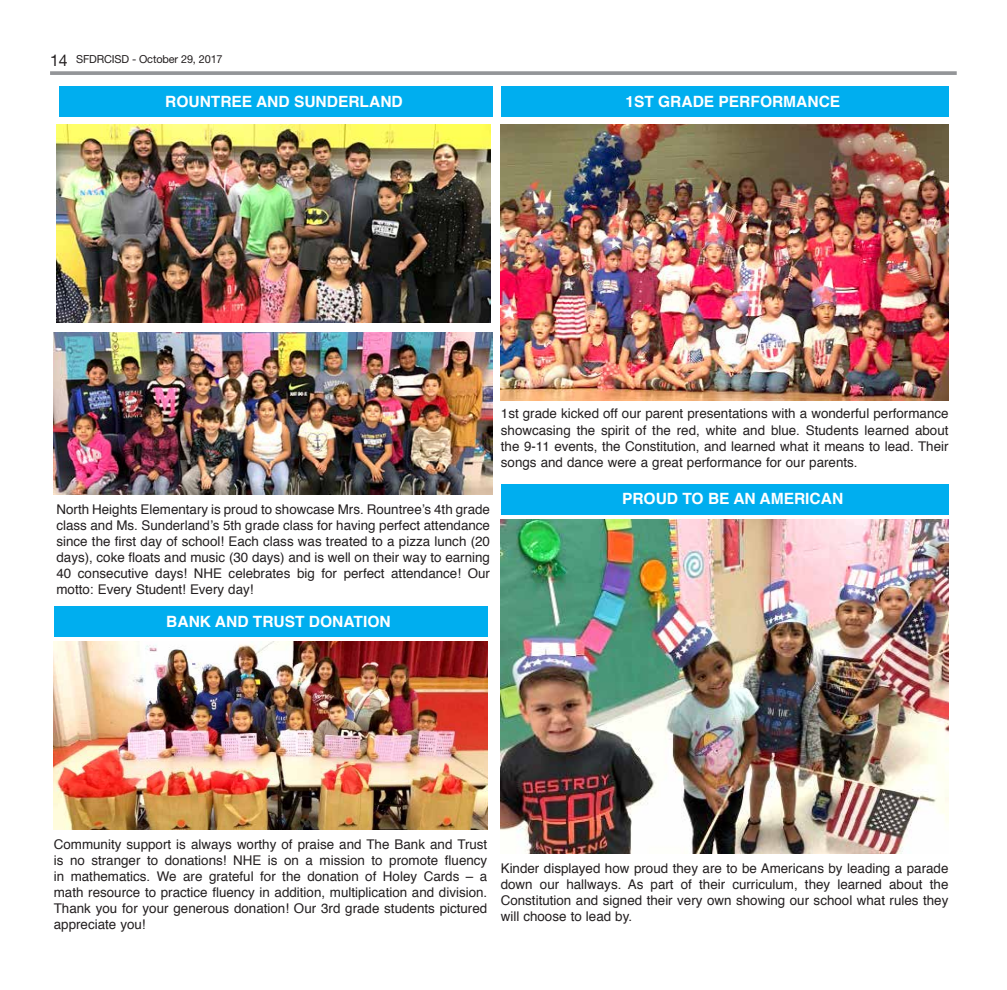
<style>
.page{position:relative;width:1007px;height:990px;background:#fff}
.page>*{position:absolute;margin:0;border:0;box-sizing:border-box;transform-origin:0 0}
.t1{font:700 15.5px "Helvetica";color:#fff}
.t2{font:13.38px/16px "Helvetica";color:#231f20;text-align:justify}
.t3{font:11px "Helvetica Neue";letter-spacing:-.01em;color:#231f20}
.s1{font-size:16px}
</style>
<div class="page">
<svg style="left:50px;top:71px;width:906px;height:4px;background:#9b9d9f"></svg>
<div style="left:59px;top:86px;width:433px;height:31px;background:#00aeef"></div>
<div style="left:501px;top:86px;width:447px;height:31px;background:#00aeef"></div>
<div style="left:54px;top:606px;width:433px;height:31px;background:#00aeef"></div>
<div style="left:500px;top:484px;width:448px;height:31px;background:#00aeef"></div>
<img style="left:57px;top:125px;width:433px;height:198px">
<img style="left:54px;top:642px;width:433px;height:188px">
<img style="left:54px;top:332px;width:438px;height:163px">
<img style="left:500px;top:125px;width:448px;height:276px">
<img style="left:500px;top:520px;width:448px;height:334px">
<p class="t3" style="left:50px;top:53px;width:174px"><span class="s1">14</span> SFDRCISD - October 29, 2017</p>
<p class="t1" style="left:165px;top:91px;width:239px">ROUNTREE AND SUNDERLAND</p>
<p class="t1" style="left:625px;top:91px;width:216px">1ST GRADE PERFORMANCE</p>
<p class="t2" style="left:56px;top:502px;width:435px">North Heights Elementary is proud to showcase Mrs. Rountree’s 4th grade class and Ms. Sunderland’s 5th grade class for having perfect attendance since the first day of school! Each class was treated to a pizza lunch (20 days), coke floats and music (30 days) and is well on their way to earning 40 consecutive days! NHE celebrates big for perfect attendance! Our motto: Every Student! Every day!</p>
<p class="t1" style="left:166px;top:611px;width:226px">BANK AND TRUST DONATION</p>
<p class="t2" style="left:501px;top:407px;width:449px">1st grade kicked off our parent presentations with a wonderful performance showcasing the spirit of the red, white and blue. Students learned about the 9-11 events, the Constitution, and learned what it means to lead. Their songs and dance were a great performance for our parents.</p>
<p class="t1" style="left:622px;top:488px;width:223px">PROUD TO BE AN AMERICAN</p>
<p class="t2" style="left:54px;top:837px;width:435px">Community support is always worthy of praise and The Bank and Trust is no stranger to donations! NHE is on a mission to promote fluency in mathematics. We are grateful for the donation of Holey Cards – a math resource to practice fluency in addition, multiplication and division.<br>Thank you for your generous donation! Our 3rd grade students pictured appreciate you!</p>
<p class="t2" style="left:500px;top:861px;width:449px">Kinder displayed how proud they are to be Americans by leading a parade down our hallways. As part of their curriculum, they learned about the Constitution and signed their very own showing our school what rules they will choose to lead by.</p>
</div>
